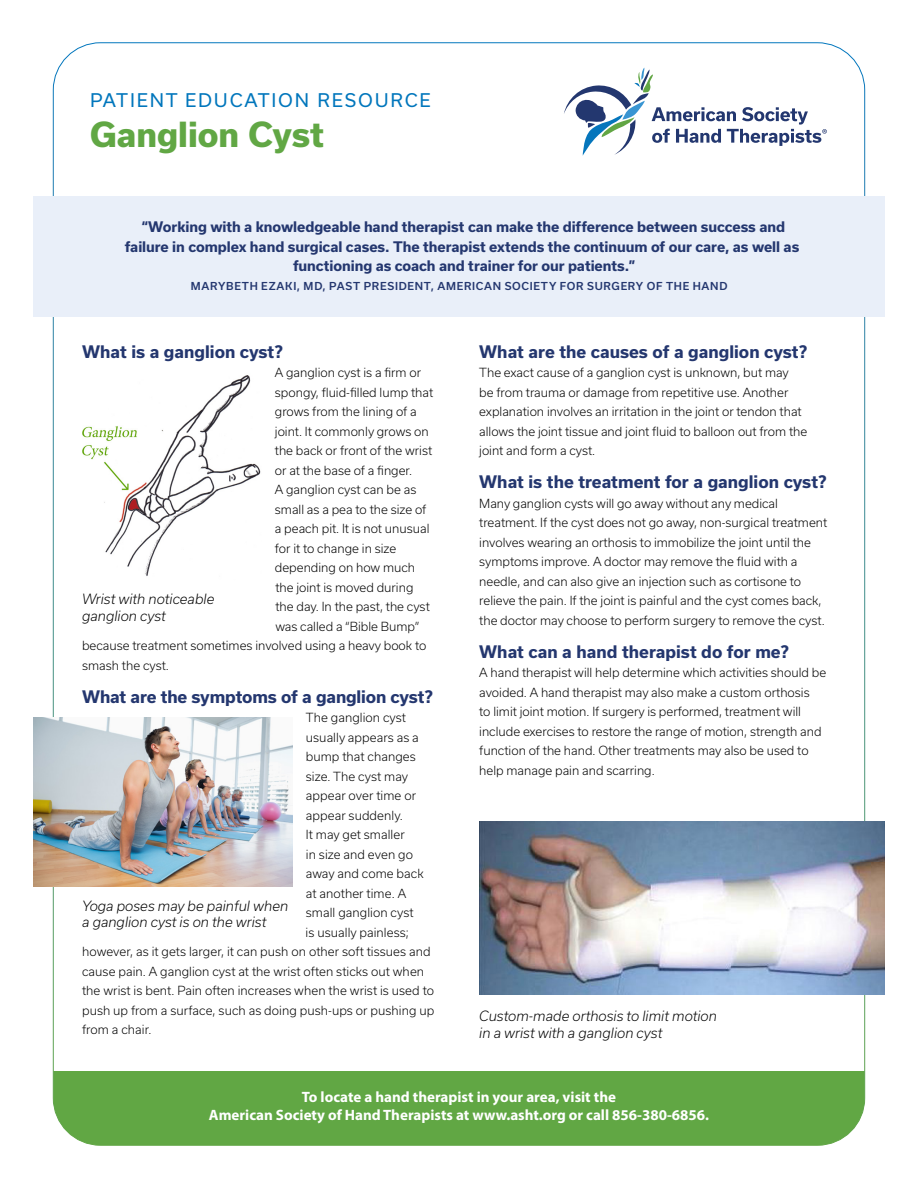
<style>
.page{position:relative;width:918px;height:1188px;background:#fff}
.page>*{position:absolute;margin:0;border:0;box-sizing:border-box;transform-origin:0 0}
.t1{font:800 33px "Usual";color:#61a744}
.t2{font:18px "Usual";letter-spacing:.1em;color:#0176bc}
.t3{font:700 16.5px "Usual";color:#24376f}
.t4{font:700 15px/18px "Myriad Pro";color:#fff;text-align:center}
.t5{font:700 13.95px/19.5px "Usual";letter-spacing:-.005em;color:#24376f;text-align:center}
.t6{font:italic 300 13.5px/16.5px "Usual";color:#000}
.t7{font:300 12px/19.5px "Usual";color:#000}
.t8{font:500 10.5px "Usual";letter-spacing:.07em;color:#24376f}
</style>
<div class="page">
<div style="left:53px;top:1071px;width:812px;height:74px;background:#61a744"></div>
<div style="left:33px;top:197px;width:852px;height:120px;background:#e9eff9"></div>
<svg style="left:564px;top:68px;width:263px;height:88px"></svg>
<img style="left:82px;top:375px;width:179px;height:201px">
<img style="left:33px;top:718px;width:259px;height:169px">
<img style="left:479px;top:821px;width:406px;height:174px">
<h2 class="t2" style="left:90px;top:90px;width:342px">PATIENT EDUCATION RESOURCE</h2>
<h1 class="t1" style="left:90px;top:115px;width:236px">Ganglion Cyst</h1>
<p class="t5" style="left:125px;top:217px;width:676px">“Working with a knowledgeable hand therapist can make the difference between success and failure in complex hand surgical cases. The therapist extends the continuum of our care, as well as functioning as coach and trainer for our patients.”</p>
<p class="t8" style="left:191px;top:280px;width:538px">MARYBETH EZAKI, MD, PAST PRESIDENT, AMERICAN SOCIETY FOR SURGERY OF THE HAND</p>
<h3 class="t3" style="left:82px;top:342px;width:202px">What is a ganglion cyst?</h3>
<p class="t7" style="left:275px;top:363px;width:148px">A ganglion cyst is a firm or</p>
<p class="t7" style="left:275px;top:383px;width:160px">spongy, fluid-filled lump that</p>
<p class="t7" style="left:275px;top:402px;width:143px">grows from the lining of a</p>
<p class="t7" style="left:275px;top:422px;width:155px">joint. It commonly grows on</p>
<p class="t7" style="left:275px;top:441px;width:159px">the back or front of the wrist</p>
<p class="t7" style="left:275px;top:461px;width:139px">or at the base of a finger.</p>
<p class="t7" style="left:275px;top:480px;width:143px">A ganglion cyst can be as</p>
<p class="t7" style="left:275px;top:500px;width:153px">small as a pea to the size of</p>
<p class="t7" style="left:275px;top:519px;width:156px">a peach pit. It is not unusual</p>
<p class="t7" style="left:275px;top:539px;width:123px">for it to change in size</p>
<p class="t7" style="left:275px;top:558px;width:142px">depending on how much</p>
<p class="t7" style="left:275px;top:578px;width:140px">the joint is moved during</p>
<p class="t7" style="left:275px;top:597px;width:156px">the day. In the past, the cyst</p>
<p class="t7" style="left:275px;top:617px;width:146px">was called a “Bible Bump”</p>
<p class="t7" style="left:82px;top:636px;width:346px">because treatment sometimes involved using a heavy book to</p>
<p class="t7" style="left:82px;top:656px;width:88px">smash the cyst.</p>
<h3 class="t3" style="left:82px;top:687px;width:352px">What are the symptoms of a ganglion cyst?</h3>
<p class="t7" style="left:306px;top:708px;width:102px">The ganglion cyst</p>
<p class="t7" style="left:306px;top:728px;width:115px">usually appears as a</p>
<p class="t7" style="left:306px;top:747px;width:112px">bump that changes</p>
<p class="t7" style="left:306px;top:767px;width:104px">size. The cyst may</p>
<p class="t7" style="left:306px;top:786px;width:112px">appear over time or</p>
<p class="t7" style="left:306px;top:806px;width:99px">appear suddenly.</p>
<p class="t7" style="left:306px;top:825px;width:100px">It may get smaller</p>
<p class="t7" style="left:306px;top:845px;width:109px">in size and even go</p>
<p class="t7" style="left:306px;top:864px;width:119px">away and come back</p>
<p class="t7" style="left:306px;top:884px;width:102px">at another time. A</p>
<p class="t7" style="left:306px;top:903px;width:109px">small ganglion cyst</p>
<p class="t7" style="left:306px;top:923px;width:105px">is usually painless;</p>
<p class="t7" style="left:82px;top:942px;width:350px">however, as it gets larger, it can push on other soft tissues and</p>
<p class="t7" style="left:82px;top:962px;width:344px">cause pain. A ganglion cyst at the wrist often sticks out when</p>
<p class="t7" style="left:82px;top:981px;width:353px">the wrist is bent. Pain often increases when the wrist is used to</p>
<p class="t7" style="left:82px;top:1001px;width:354px">push up from a surface, such as doing push-ups or pushing up</p>
<p class="t7" style="left:82px;top:1020px;width:71px">from a chair.</p>
<p class="t6" style="left:82px;top:591px;width:134px">Wrist with noticeable ganglion cyst</p>
<p class="t6" style="left:82px;top:897px;width:208px">Yoga poses may be painful when a ganglion cyst is on the wrist</p>
<h3 class="t3" style="left:479px;top:342px;width:329px">What are the causes of a ganglion cyst?</h3>
<p class="t7" style="left:479px;top:363px;width:330px">The exact cause of a ganglion cyst is unknown, but may<br>be from trauma or damage from repetitive use. Another explanation involves an irritation in the joint or tendon that allows the joint tissue and joint fluid to balloon out from the joint and form a cyst.</p>
<h3 class="t3" style="left:479px;top:473px;width:349px">What is the treatment for a ganglion cyst?</h3>
<p class="t7" style="left:479px;top:494px;width:350px">Many ganglion cysts will go away without any medical treatment. If the cyst does not go away, non-surgical treatment involves wearing an orthosis to immobilize the joint until the symptoms improve. A doctor may remove the fluid with a needle, and can also give an injection such as cortisone to relieve the pain. If the joint is painful and the cyst comes back, the doctor may choose to perform surgery to remove the cyst.</p>
<h3 class="t3" style="left:479px;top:642px;width:311px">What can a hand therapist do for me?</h3>
<p class="t7" style="left:479px;top:663px;width:349px">A hand therapist will help determine which activities should be avoided. A hand therapist may also make a custom orthosis<br>to limit joint motion. If surgery is performed, treatment will include exercises to restore the range of motion, strength and function of the hand. Other treatments may also be used to help manage pain and scarring.</p>
<p class="t6" style="left:479px;top:1008px;width:239px">Custom-made orthosis to limit motion in a wrist with a ganglion cyst</p>
<p class="t4" style="left:209px;top:1087px;width:502px">To locate a hand therapist in your area, visit the<br>American Society of Hand Therapists at www.asht.org or call 856-380-6856.</p>
</div>
